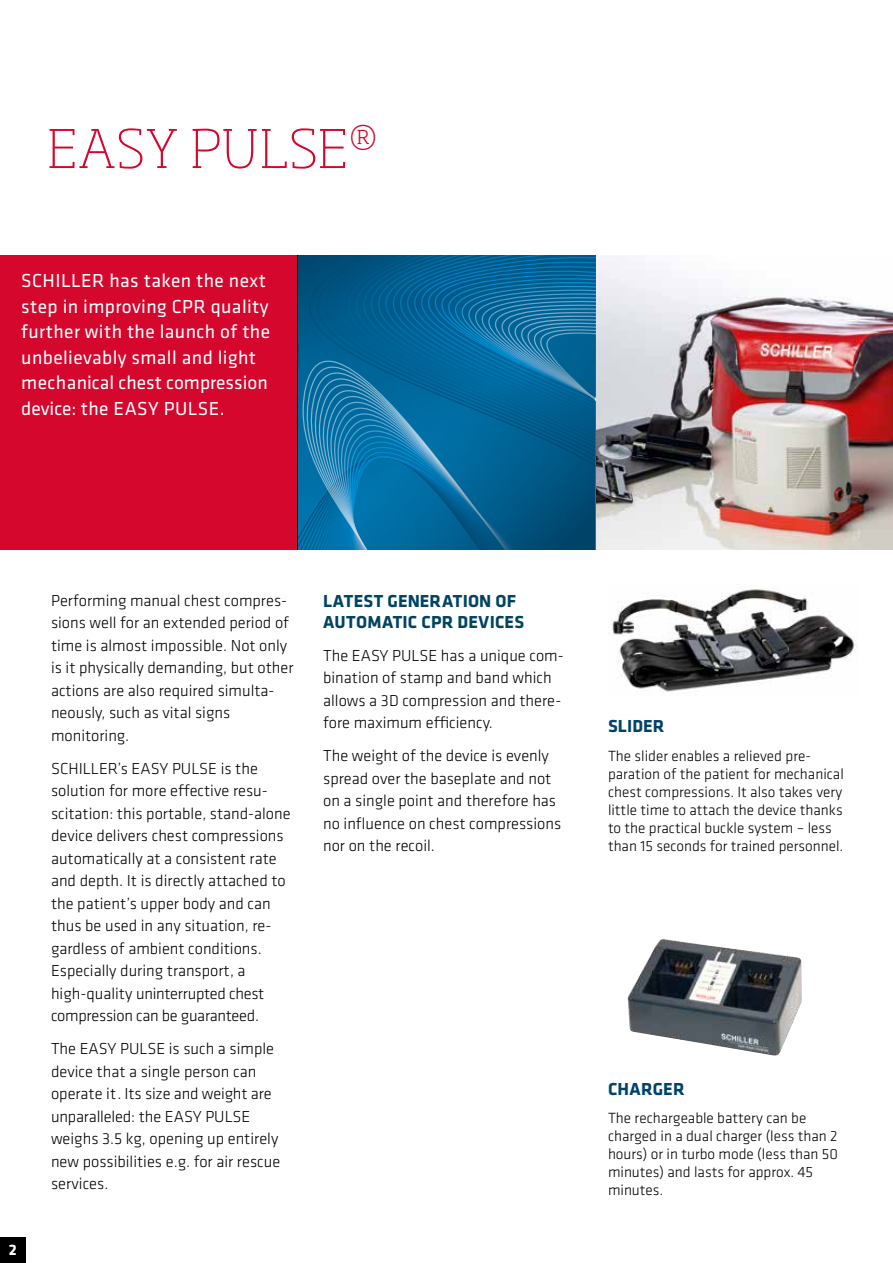
<style>
.page{position:relative;width:893px;height:1263px;background:#fff}
.page>*{position:absolute;margin:0;border:0;box-sizing:border-box;transform-origin:0 0}
.t1{font:200 52.5px "Soho Pro";letter-spacing:.005em;color:#d5072d}
.t2{font:19.5px/25.5px "Klavika";letter-spacing:.02em;color:#fff}
.t3{font:700 18px/21px "Klavika";letter-spacing:.01em;color:#004461}
.t4{font:700 18px "Klavika";letter-spacing:.005em;color:#00436a}
.t5{font:300 16.5px/22.5px "Klavika";color:#000}
.t6{font:700 15.75px "Klavika";color:#fff}
.t7{font:300 15.3px/18px "Klavika";color:#000}
</style>
<div class="page">
<div style="left:0;top:1237px;width:25px;height:26px;background:#000"></div>
<img style="left:595px;top:255px;width:298px;height:294px">
<img style="left:627px;top:939px;width:175px;height:116px">
<img style="left:608px;top:585px;width:250px;height:107px">
<svg style="left:298px;top:255px;width:297px;height:294px"></svg>
<div style="left:0;top:255px;width:298px;height:294px;background:#d5072d"></div>
<h1 class="t1" style="left:47px;top:108px;width:332px">EASY PULSE<sup>®</sup></h1>
<p class="t2" style="left:21px;top:268px;width:250px">SCHILLER has taken the next step in improving CPR quality further with the launch of the unbelievably small and light mechanical chest compression device: the EASY PULSE.</p>
<p class="t6" style="left:9px;top:1239px;width:9px">2</p>
<p class="t5" style="left:51px;top:589px;width:244px">Performing manual chest compres&shy;sions well for an extended period of time is almost impossible. Not only is it physically demanding, but other actions are also required simulta&shy;neously, such as vital signs monitoring.</p>
<p class="t5" style="left:51px;top:757px;width:241px">SCHILLER’s EASY PULSE is the solution for more effective resu&shy;scitation: this portable, stand-alone device delivers chest compressions automatically at a consistent rate and depth. It is directly attached to the patient’s upper body and can thus be used in any situation, re&shy;gardless of ambient conditions.<br>Especially during transport, a high-quality uninterrupted chest compression can be guaranteed.</p>
<p class="t5" style="left:51px;top:1037px;width:231px">The EASY PULSE is such a simple device that a single person can operate it. Its size and weight are unparalleled: the EASY PULSE weighs 3.5 kg, opening up entirely new possibilities e.g. for air rescue services.</p>
<p class="t3" style="left:323px;top:589px;width:203px">LATEST GENERATION OF<br>AUTOMATIC CPR DEVICES</p>
<p class="t5" style="left:323px;top:644px;width:242px">The EASY PULSE has a unique com&shy;bination of stamp and band which allows a 3D compression and there&shy;fore maximum efficiency.</p>
<p class="t5" style="left:323px;top:744px;width:240px">The weight of the device is evenly spread over the baseplate and not on a single point and therefore has no influence on chest compressions nor on the recoil.</p>
<p class="t4" style="left:608px;top:713px;width:58px">SLIDER</p>
<p class="t7" style="left:608px;top:746px;width:237px">The slider enables a relieved pre&shy;paration of the patient for mechanical chest compressions. It also takes very little time to attach the device thanks to the practical buckle system – less than 15 seconds for trained personnel.</p>
<p class="t4" style="left:608px;top:1076px;width:78px">CHARGER</p>
<p class="t7" style="left:608px;top:1109px;width:232px">The rechargeable battery can be charged in a dual charger (less than 2 hours) or in turbo mode (less than 50 minutes) and lasts for approx. 45 minutes.</p>
</div>
